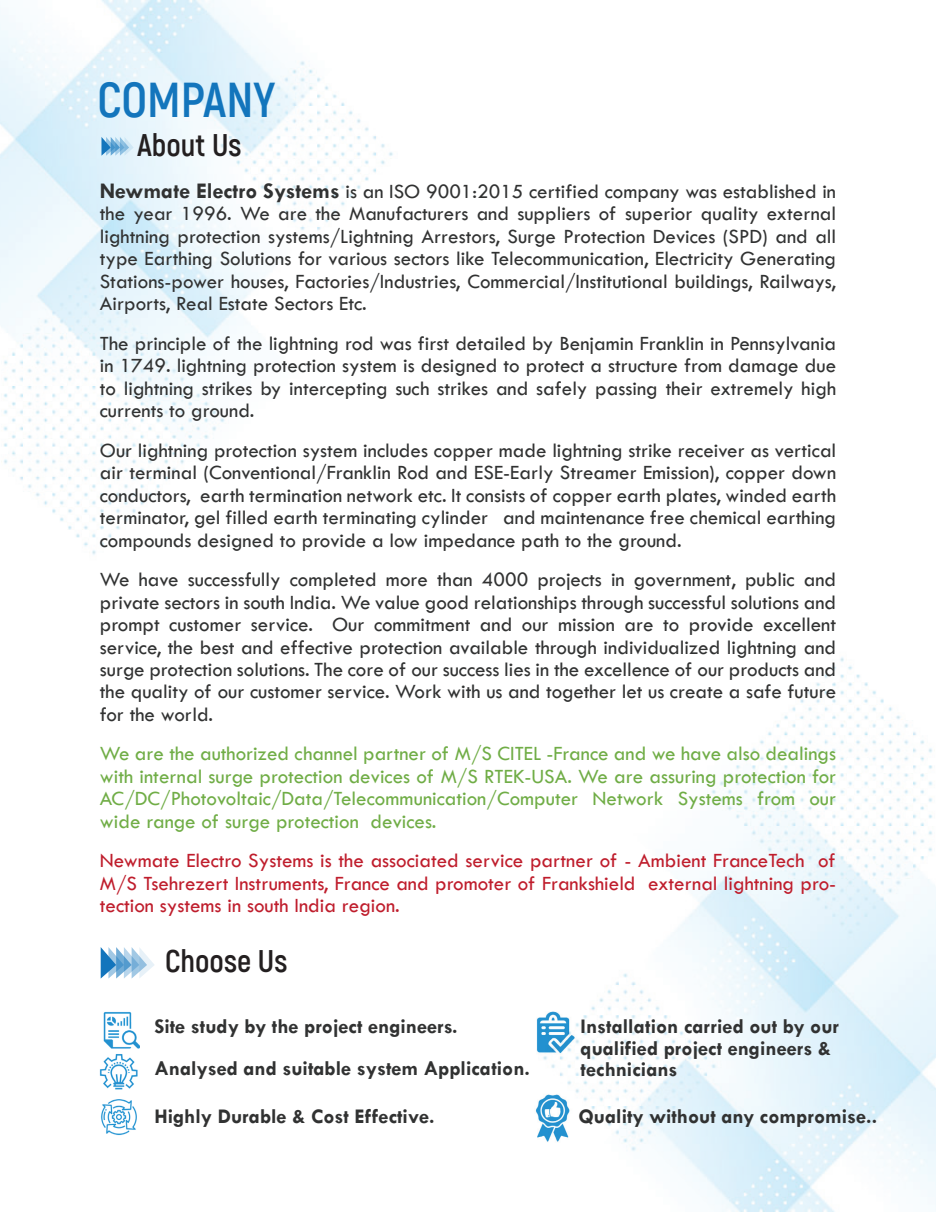
<style>
.page{position:relative;width:936px;height:1212px;background:#fff}
.page>*{position:absolute;margin:0;border:0;box-sizing:border-box;transform-origin:0 0}
.t1{font:700 48.75px "Akrobat";color:#1375bc}
.t2{font:700 31.2px "Akrobat";color:#231f20}
.t3{font:21px/22.5px "Tw Cen";color:#313232;text-align:justify}
.t4{font:21px/22.5px "Tw Cen";color:#70ad46;text-align:justify}
.t5{font:700 21px/21.5px "Tw Cen";color:#313232}
.t6{font:21px/22.5px "Tw Cen";color:#bf1d2c;text-align:justify}
.s1{font-weight:700;font-size:22.5px}
</style>
<div class="page">
<img style="left:0;top:0;width:393px;height:555px">
<img style="left:551px;top:657px;width:384px;height:555px">
<img style="left:536px;top:982px;width:41px;height:84px">
<img style="left:535px;top:1090px;width:41px;height:85px">
<img style="left:99px;top:1012px;width:40px;height:124px">
<svg style="left:101px;top:137px;width:33px;height:19px"></svg>
<svg style="left:101px;top:947px;width:53px;height:31px"></svg>
<h1 class="t1" style="left:97px;top:70px;width:179px">COMPANY</h1>
<h2 class="t2" style="left:137px;top:125px;width:106px">About Us</h2>
<p class="t3" style="left:100px;top:180px;width:737px"><span class="s1">Newmate Electro Systems</span> is an ISO 9001:2015 certified company was established in the year 1996. We are the Manufacturers and suppliers of superior quality external lightning protection systems/Lightning Arrestors, Surge Protection Devices (SPD) and all type Earthing Solutions for various sectors like Telecommunication, Electricity Generating Stations-power houses, Factories/Industries, Commercial/Institutional buildings, Railways, Airports, Real Estate Sectors Etc.</p>
<p class="t3" style="left:100px;top:332px;width:737px">The principle of the lightning rod was first detailed by Benjamin Franklin in Pennsylvania in 1749. lightning protection system is designed to protect a structure from damage due to lightning strikes by intercepting such strikes and safely passing their extremely high currents to ground.</p>
<p class="t3" style="left:100px;top:439px;width:737px">Our lightning protection system includes copper made lightning strike receiver as vertical air terminal (Conventional/Franklin Rod and ESE-Early Streamer Emission), copper down conductors, earth termination network etc. It consists of copper earth plates, winded earth terminator, gel filled earth terminating cylinder and maintenance free chemical earthing compounds designed to provide a low impedance path to the ground.</p>
<p class="t3" style="left:100px;top:568px;width:737px">We have successfully completed more than 4000 projects in government, public and private sectors in south India. We value good relationships through successful solutions and prompt customer service. Our commitment and our mission are to provide excellent service, the best and effective protection available through individualized lightning and surge protection solutions. The core of our success lies in the excellence of our products and the quality of our customer service. Work with us and together let us create a safe future for the world.</p>
<p class="t4" style="left:100px;top:742px;width:737px">We are the authorized channel partner of M/S CITEL -France and we have also dealings with internal surge protection devices of M/S RTEK-USA. We are assuring protection for AC/DC/Photovoltaic/Data/Telecommunication/Computer Network Systems from our wide range of surge protection devices.</p>
<p class="t6" style="left:100px;top:849px;width:737px">Newmate Electro Systems is the associated service partner of - Ambient FranceTech of M/S Tsehrezert Instruments, France and promoter of Frankshield external lightning pro&shy;tection systems in south India region.</p>
<h2 class="t2" style="left:165px;top:942px;width:124px">Choose Us</h2>
<p class="t5" style="left:154px;top:1015px;width:305px">Site study by the project engineers.</p>
<p class="t5" style="left:580px;top:1015px;width:260px">Installation carried out by our qualified project engineers &amp; technicians</p>
<p class="t5" style="left:578px;top:1105px;width:300px">Quality without any compromise..</p>
<p class="t5" style="left:154px;top:1057px;width:377px">Analysed and suitable system Application.</p>
<p class="t5" style="left:154px;top:1105px;width:282px">Highly Durable &amp; Cost Effective.</p>
</div>
